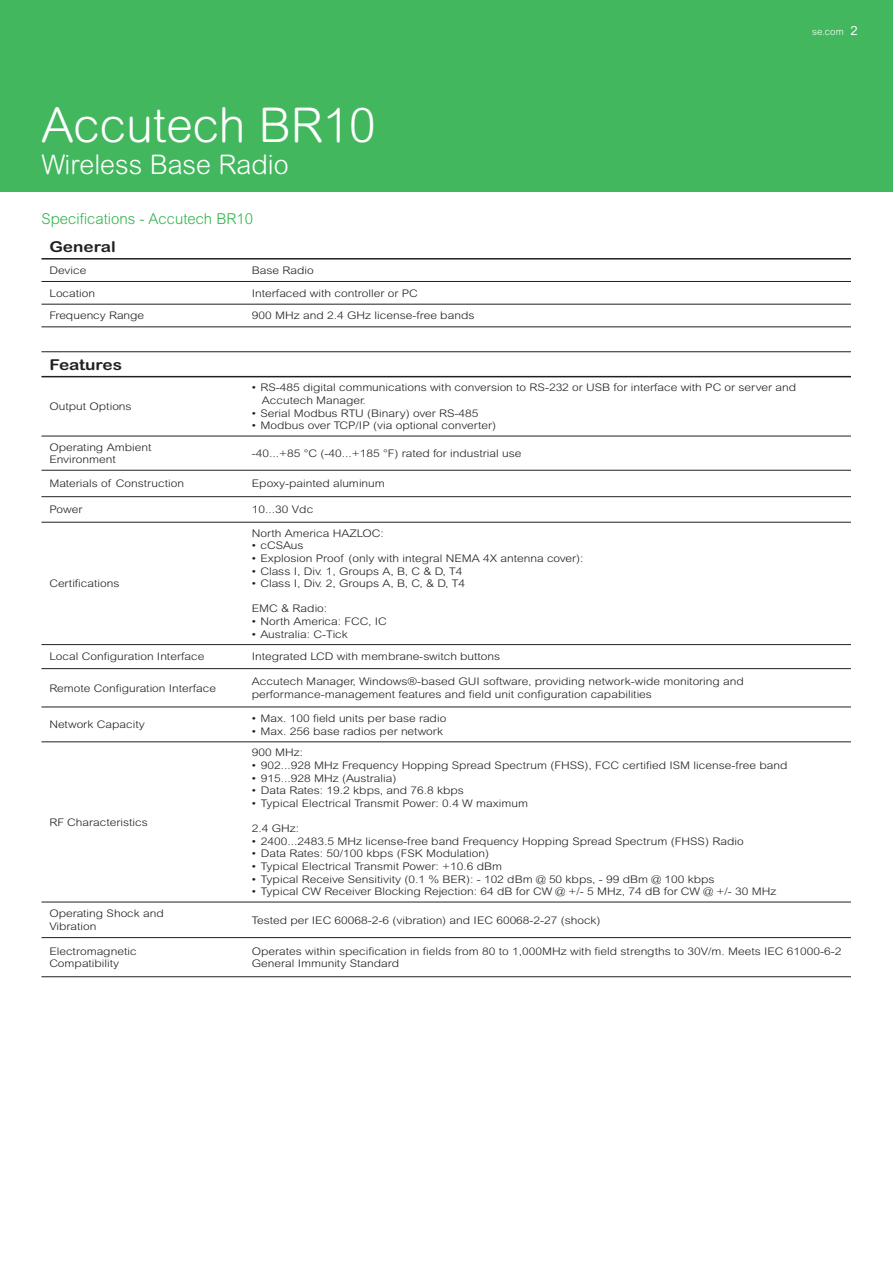
<style>
.page{position:relative;width:893px;height:1263px;background:#fff}
.page>*{position:absolute;margin:0;border:0;box-sizing:border-box;transform-origin:0 0}
.t1{font:300 48px "Arial Rounded MT Std";color:#fff}
.t2{font:300 27px "Arial Rounded MT Std";color:#fff}
.t3{font:300 15px "Arial Rounded MT Std";color:#31b44a}
.t4{font:700 15px "Arial Rounded MT Std";color:#231f20;scale:1.15 1}
.t5{font:300 10.5px/12.6px "Arial Rounded MT Std";color:#231f20;scale:1.15 1}
.t6{font:300 9.75px "Arial Rounded MT Std";color:#fff}
.s1{font-weight:400;font-size:12.75px}
</style>
<div class="page">
<div style="left:0;top:0;width:893px;height:191px;background:#42b75e"></div>
<svg style="left:41px;top:303px;width:810px;height:636px"></svg>
<hr style="left:41px;top:281px;width:203px;height:1px;background:#231f20">
<hr style="left:244px;top:281px;width:607px;height:1px;background:#231f20">
<hr style="left:41px;top:304px;width:203px;height:1px;background:#231f20">
<hr style="left:244px;top:304px;width:607px;height:1px;background:#231f20">
<hr style="left:41px;top:327px;width:203px;height:1px;background:#231f20">
<hr style="left:244px;top:327px;width:607px;height:1px;background:#231f20">
<hr style="left:41px;top:351px;width:203px;height:1px;background:#231f20">
<hr style="left:244px;top:351px;width:607px;height:1px;background:#231f20">
<hr style="left:41px;top:436px;width:203px;height:1px;background:#231f20">
<hr style="left:244px;top:436px;width:607px;height:1px;background:#231f20">
<hr style="left:41px;top:470px;width:203px;height:1px;background:#231f20">
<hr style="left:244px;top:470px;width:607px;height:1px;background:#231f20">
<hr style="left:41px;top:496px;width:203px;height:1px;background:#231f20">
<hr style="left:244px;top:496px;width:607px;height:1px;background:#231f20">
<hr style="left:41px;top:522px;width:203px;height:1px;background:#231f20">
<hr style="left:244px;top:522px;width:607px;height:1px;background:#231f20">
<hr style="left:41px;top:644px;width:203px;height:1px;background:#231f20">
<hr style="left:244px;top:644px;width:607px;height:1px;background:#231f20">
<hr style="left:41px;top:668px;width:203px;height:1px;background:#231f20">
<hr style="left:244px;top:668px;width:607px;height:1px;background:#231f20">
<hr style="left:41px;top:707px;width:203px;height:1px;background:#231f20">
<hr style="left:244px;top:707px;width:607px;height:1px;background:#231f20">
<hr style="left:41px;top:741px;width:203px;height:1px;background:#231f20">
<hr style="left:244px;top:741px;width:607px;height:1px;background:#231f20">
<hr style="left:41px;top:902px;width:203px;height:1px;background:#231f20">
<hr style="left:244px;top:902px;width:607px;height:1px;background:#231f20">
<hr style="left:41px;top:937px;width:203px;height:1px;background:#231f20">
<hr style="left:244px;top:937px;width:607px;height:1px;background:#231f20">
<hr style="left:41px;top:976px;width:203px;height:1px;background:#231f20">
<hr style="left:244px;top:976px;width:607px;height:1px;background:#231f20">
<hr style="left:41px;top:258px;width:203px;height:2px;background:#231f20">
<hr style="left:244px;top:258px;width:607px;height:2px;background:#231f20">
<hr style="left:41px;top:376px;width:203px;height:1px;background:#231f20">
<hr style="left:244px;top:376px;width:607px;height:1px;background:#231f20">
<p class="t6" style="left:812px;top:26px;width:47px">se.com <span class="s1">2</span></p>
<h1 class="t1" style="left:41px;top:97px;width:336px">Accutech BR10</h1>
<h2 class="t2" style="left:41px;top:149px;width:249px">Wireless Base Radio</h2>
<h3 class="t3" style="left:41px;top:210px;width:213px">Specifications - Accutech BR10</h3>
<h3 class="t4" style="left:49px;top:238px;width:59px">General</h3>
<p class="t5" style="left:49px;top:264px;width:34px">Device</p>
<p class="t5" style="left:252px;top:264px;width:55px">Base Radio</p>
<p class="t5" style="left:49px;top:287px;width:41px">Location</p>
<p class="t5" style="left:252px;top:287px;width:146px">Interfaced with controller or PC</p>
<p class="t5" style="left:49px;top:309px;width:84px">Frequency Range</p>
<p class="t5" style="left:252px;top:309px;width:195px">900 MHz and 2.4 GHz license-free bands</p>
<h3 class="t4" style="left:49px;top:356px;width:65px">Features</h3>
<p class="t5" style="left:49px;top:400px;width:73px">Output Options</p>
<p class="t5" style="left:262px;top:381px;width:466px;text-indent:-10px">• RS-485 digital communications with conversion to RS-232 or USB for interface with PC or server and<br>Accutech Manager.</p>
<p class="t5" style="left:252px;top:406px;width:198px">• Serial Modbus RTU (Binary) over RS-485</p>
<p class="t5" style="left:252px;top:419px;width:214px">• Modbus over TCP/IP (via optional converter)</p>
<p class="t5" style="left:49px;top:441px;width:90px">Operating Ambient<br>Environment</p>
<p class="t5" style="left:252px;top:447px;width:236px">-40...+85 °C (-40...+185 °F) rated for industrial use</p>
<p class="t5" style="left:49px;top:477px;width:119px">Materials of Construction</p>
<p class="t5" style="left:252px;top:477px;width:117px">Epoxy-painted aluminum</p>
<p class="t5" style="left:49px;top:503px;width:30px">Power</p>
<p class="t5" style="left:252px;top:503px;width:55px">10...30 Vdc</p>
<p class="t5" style="left:49px;top:577px;width:62px">Certifications</p>
<p class="t5" style="left:252px;top:527px;width:116px">North America HAZLOC:</p>
<p class="t5" style="left:252px;top:539px;width:46px">• cCSAus</p>
<p class="t5" style="left:252px;top:552px;width:290px">• Explosion Proof (only with integral NEMA 4X antenna cover):</p>
<p class="t5" style="left:252px;top:565px;width:184px">• Class I, Div. 1, Groups A, B, C &amp; D, T4</p>
<p class="t5" style="left:252px;top:577px;width:187px">• Class I, Div. 2, Groups A, B, C, &amp; D, T4</p>
<p class="t5" style="left:252px;top:602px;width:67px">EMC &amp; Radio:</p>
<p class="t5" style="left:252px;top:615px;width:119px">• North America: FCC, IC</p>
<p class="t5" style="left:252px;top:628px;width:85px">• Australia: C-Tick</p>
<p class="t5" style="left:49px;top:650px;width:136px">Local Configuration Interface</p>
<p class="t5" style="left:252px;top:650px;width:217px">Integrated LCD with membrane-switch buttons</p>
<p class="t5" style="left:49px;top:682px;width:147px">Remote Configuration Interface</p>
<p class="t5" style="left:252px;top:675px;width:429px">Accutech Manager, Windows®-based GUI software, providing network-wide monitoring and performance-management features and field unit configuration capabilities</p>
<p class="t5" style="left:49px;top:718px;width:84px">Network Capacity</p>
<p class="t5" style="left:252px;top:712px;width:171px">• Max. 100 field units per base radio</p>
<p class="t5" style="left:252px;top:724px;width:168px">• Max. 256 base radios per network</p>
<p class="t5" style="left:49px;top:816px;width:87px">RF Characteristics</p>
<p class="t5" style="left:252px;top:746px;width:46px">900 MHz:</p>
<p class="t5" style="left:252px;top:759px;width:467px">• 902...928 MHz Frequency Hopping Spread Spectrum (FHSS), FCC certified ISM license-free band</p>
<p class="t5" style="left:252px;top:772px;width:127px">• 915...928 MHz (Australia)</p>
<p class="t5" style="left:252px;top:784px;width:186px">• Data Rates: 19.2 kbps, and 76.8 kbps</p>
<p class="t5" style="left:252px;top:797px;width:242px">• Typical Electrical Transmit Power: 0.4 W maximum</p>
<p class="t5" style="left:252px;top:822px;width:43px">2.4 GHz:</p>
<p class="t5" style="left:252px;top:835px;width:429px">• 2400...2483.5 MHz license-free band Frequency Hopping Spread Spectrum (FHSS) Radio</p>
<p class="t5" style="left:252px;top:847px;width:208px">• Data Rates: 50/100 kbps (FSK Modulation)</p>
<p class="t5" style="left:252px;top:860px;width:219px">• Typical Electrical Transmit Power: +10.6 dBm</p>
<p class="t5" style="left:252px;top:872px;width:404px">• Typical Receive Sensitivity (0.1 % BER): - 102 dBm @ 50 kbps, - 99 dBm @ 100 kbps</p>
<p class="t5" style="left:252px;top:885px;width:458px">• Typical CW Receiver Blocking Rejection: 64 dB for CW @ +/- 5 MHz, 74 dB for CW @ +/- 30 MHz</p>
<p class="t5" style="left:49px;top:907px;width:101px">Operating Shock and<br>Vibration</p>
<p class="t5" style="left:252px;top:914px;width:305px">Tested per IEC 60068-2-6 (vibration) and IEC 60068-2-27 (shock)</p>
<p class="t5" style="left:49px;top:945px;width:77px">Electromagnetic<br>Compatibility</p>
<p class="t5" style="left:252px;top:945px;width:514px">Operates within specification in fields from 80 to 1,000MHz with field strengths to 30V/m. Meets IEC 61000-6-2<br>General Immunity Standard</p>
</div>
